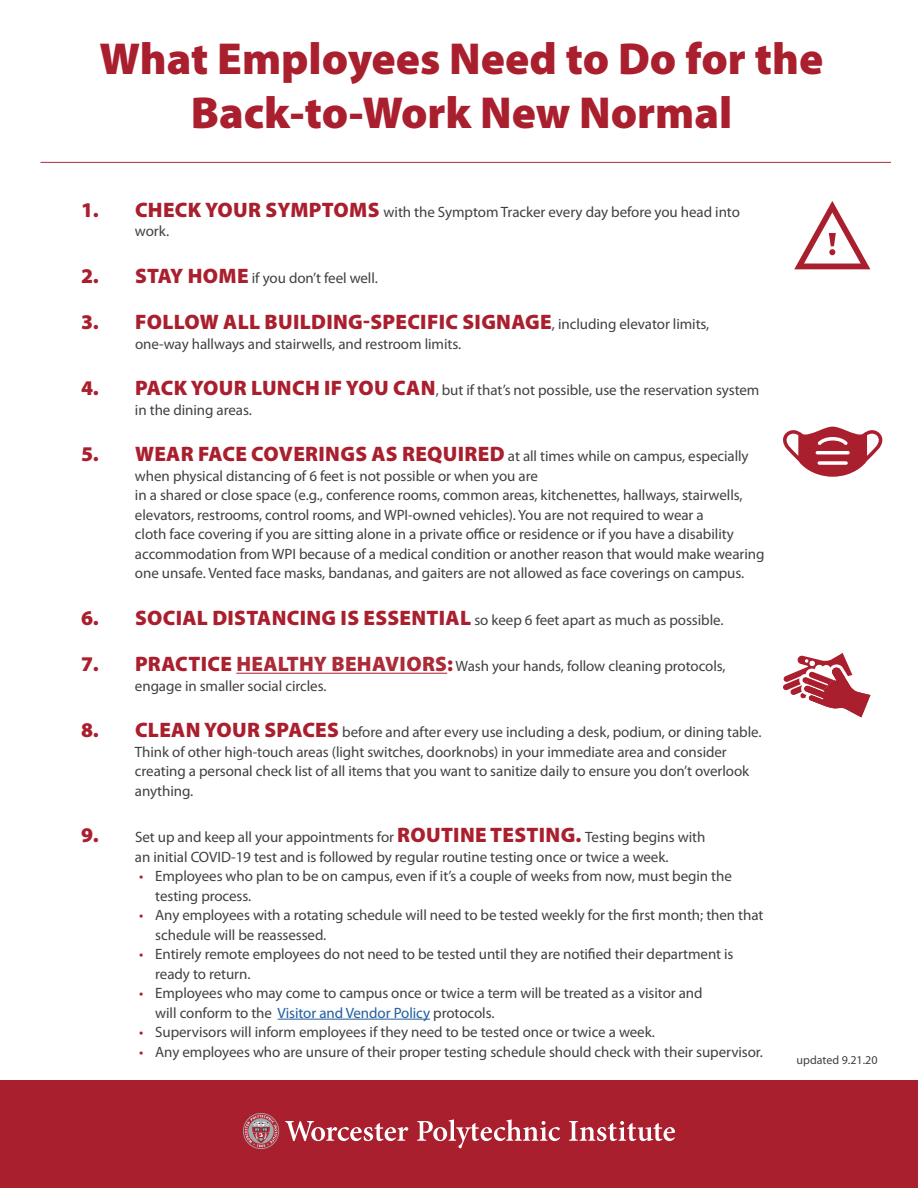
<style>
.page{position:relative;width:918px;height:1188px;background:#fff}
.page>*{position:absolute;margin:0;border:0;box-sizing:border-box;transform-origin:0 0}
.t1{font:900 45px/54px "Myriad Pro";color:#aa1f2e;text-align:center}
.t2{font:900 21px "Myriad Pro";letter-spacing:.015em;color:#aa1f2e}
.t3{font:15px/19.5px "Myriad Pro";letter-spacing:-.005em;color:#414042}
.t4{font:12px "Myriad Pro";color:#414042}
.s1{font-weight:900;font-size:21px;color:#aa1f2e}
.s2{font-weight:400;font-size:15px;color:#414042}
.s3{font-weight:900;font-size:21px;color:#ab2b38}
.s4{color:#aa1f2e}
.s5{color:#215e9e}
</style>
<div class="page">
<div style="left:0;top:1080px;width:918px;height:108px;background:#aa1f2e"></div>
<svg style="left:243px;top:1113px;width:36px;height:36px"></svg>
<svg style="left:244px;top:1114px;width:34px;height:34px"></svg>
<svg style="left:285px;top:1121px;width:123px;height:20px"></svg>
<svg style="left:417px;top:1119px;width:143px;height:29px"></svg>
<svg style="left:569px;top:1121px;width:106px;height:20px"></svg>
<hr style="left:236px;top:673px;width:211px;height:1px;background:#ab2b38">
<hr style="left:278px;top:1019px;width:152px;height:1px;background:#215e9e">
<hr style="left:40px;top:162px;width:851px;height:1px;background:#ab2b38">
<svg style="left:783px;top:653px;width:87px;height:64px"></svg>
<svg style="left:783px;top:427px;width:100px;height:50px"></svg>
<svg style="left:794px;top:201px;width:76px;height:68px"></svg>
<h1 class="t1" style="left:99px;top:30px;width:725px">What Employees Need to Do for the<br>Back-to-Work New Normal</h1>
<p class="t3" style="left:135px;top:202px;width:606px;text-indent:-54px"><span class="s1">1. CHECK YOUR SYMPTOMS</span> with the Symptom Tracker every day before you head into work.</p>
<p class="t3" style="left:81px;top:268px;width:298px"><span class="s1">2. STAY HOME</span> if you don’t feel well.</p>
<h2 class="t2" style="left:81px;top:308px;width:630px">3. FOLLOW ALL BUILDING-SPECIFIC SIGNAGE<span class="s2">, including elevator limits,</span></h2>
<p class="t3" style="left:135px;top:334px;width:328px">one-way hallways and stairwells, and restroom limits.</p>
<p class="t3" style="left:135px;top:380px;width:626px;text-indent:-54px"><span class="s1">4. PACK YOUR LUNCH IF YOU CAN</span>, but if that’s not possible, use the reservation system in the dining areas.</p>
<p class="t3" style="left:135px;top:446px;width:631px;text-indent:-54px"><span class="s1">5. WEAR FACE COVERINGS AS REQUIRED</span> at all times while on campus, especially when physical distancing of 6 feet is not possible or when you are<br>in a shared or close space (e.g., conference rooms, common areas, kitchenettes, hallways, stairwells, elevators, restrooms, control rooms, and WPI-owned vehicles). You are not required to wear a<br>cloth face covering if you are sitting alone in a private office or residence or if you have a disability accommodation from WPI because of a medical condition or another reason that would make wearing one unsafe. Vented face masks, bandanas, and gaiters are not allowed as face coverings on campus.</p>
<p class="t3" style="left:81px;top:610px;width:644px"><span class="s1">6. SOCIAL DISTANCING IS ESSENTIAL</span> so keep 6 feet apart as much as possible.</p>
<p class="t3" style="left:135px;top:656px;width:592px;text-indent:-54px"><span class="s1">7. PRACTICE</span> <span class="s3">HEALTHY BEHAVIORS</span><span class="s1">:</span> Wash your hands, follow cleaning protocols, engage in smaller social circles.</p>
<p class="t3" style="left:135px;top:722px;width:628px;text-indent:-54px"><span class="s1">8. CLEAN YOUR SPACES</span> before and after every use including a desk, podium, or dining table.<br>Think of other high-touch areas (light switches, doorknobs) in your immediate area and consider creating a personal check list of all items that you want to sanitize daily to ensure you don’t overlook anything.</p>
<p class="t3" style="left:135px;top:827px;width:572px;text-indent:-54px"><span class="s1">9.</span> Set up and keep all your appointments for <span class="s1">ROUTINE TESTING.</span> Testing begins with an initial COVID-19 test and is followed by regular routine testing once or twice a week.</p>
<p class="t3" style="left:155px;top:866px;width:578px;text-indent:-16px"><span class="s4">•</span> Employees who plan to be on campus, even if it’s a couple of weeks from now, must begin the testing process.</p>
<p class="t3" style="left:155px;top:905px;width:610px;text-indent:-16px"><span class="s4">•</span> Any employees with a rotating schedule will need to be tested weekly for the first month; then that schedule will be reassessed.</p>
<p class="t3" style="left:155px;top:944px;width:580px;text-indent:-16px"><span class="s4">•</span> Entirely remote employees do not need to be tested until they are notified their department is ready to return.</p>
<p class="t3" style="left:155px;top:983px;width:549px;text-indent:-16px"><span class="s4">•</span> Employees who may come to campus once or twice a term will be treated as a visitor and will conform to the <span class="s5">Visitor and Vendor Policy</span> protocols.</p>
<p class="t3" style="left:139px;top:1022px;width:517px"><span class="s4">•</span> Supervisors will inform employees if they need to be tested once or twice a week.</p>
<p class="t3" style="left:139px;top:1042px;width:626px"><span class="s4">•</span> Any employees who are unsure of their proper testing schedule should check with their supervisor.</p>
<p class="t4" style="left:797px;top:1053px;width:82px">updated 9.21.20</p>
</div>
